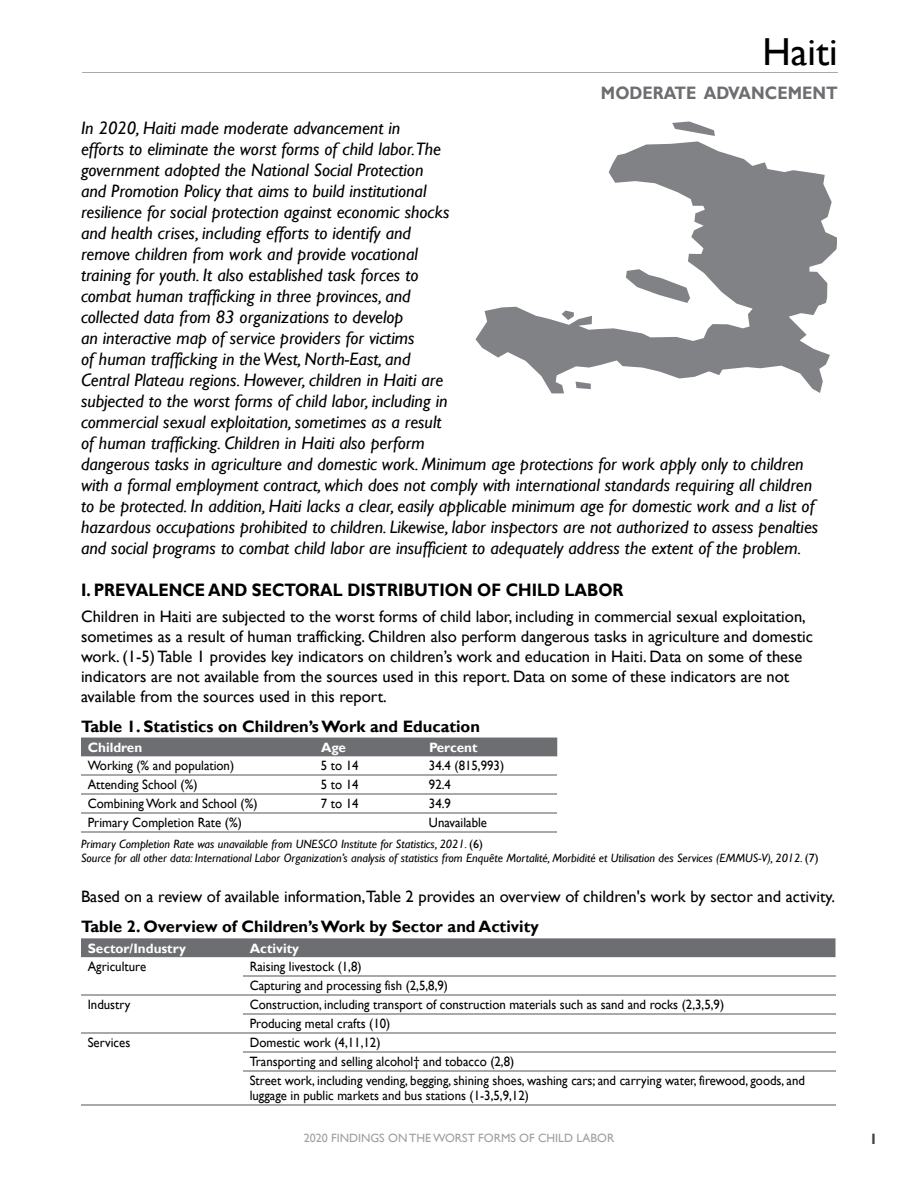
<style>
.page{position:relative;width:918px;height:1188px;background:#fff}
.page>*{position:absolute;margin:0;border:0;box-sizing:border-box;transform-origin:0 0}
.t1{font:39px "Gill Sans";color:#000}
.t2{font:italic 18px/21px "Gill Sans";color:#000}
.t3{font:700 18px "Gill Sans";color:#000;scale:.9 1}
.t4{font:700 18px "Gill Sans";color:#6d6e71;scale:.9 1}
.t5{font:16.5px/19.8px "Gill Sans";color:#000}
.t6{font:700 16.5px "Gill Sans";color:#000}
.t7{font:700 15px "Gill Sans";color:#414042}
.t8{font:13.5px/19px "Gill Sans";color:#000;scale:.95 1}
.t9{font:700 13.5px "Gill Sans";color:#fff}
.t10{font:italic 12px/14.4px "Gill Sans";color:#000}
.t11{font:12px "Gill Sans";color:#a09fa0}
.s1{font-style:normal}
</style>
<div class="page">
<hr style="left:82px;top:72px;width:756px;height:1px;background:#a7a9ac">
<svg style="left:475px;top:141px;width:362px;height:252px"></svg>
<svg style="left:576px;top:382px;width:15px;height:7px"></svg>
<svg style="left:562px;top:311px;width:12px;height:9px"></svg>
<svg style="left:626px;top:269px;width:64px;height:34px"></svg>
<svg style="left:672px;top:121px;width:43px;height:15px"></svg>
<div style="left:81px;top:738px;width:476px;height:19px;background:#6d6e71"></div>
<hr style="left:81px;top:774px;width:233px;height:2px;background:#a7a9ac">
<hr style="left:314px;top:774px;width:108px;height:2px;background:#a7a9ac">
<hr style="left:422px;top:774px;width:135px;height:2px;background:#a7a9ac">
<hr style="left:81px;top:793px;width:233px;height:2px;background:#a7a9ac">
<hr style="left:314px;top:793px;width:108px;height:2px;background:#a7a9ac">
<hr style="left:422px;top:793px;width:135px;height:2px;background:#a7a9ac">
<hr style="left:81px;top:812px;width:233px;height:2px;background:#a7a9ac">
<hr style="left:314px;top:812px;width:108px;height:2px;background:#a7a9ac">
<hr style="left:422px;top:812px;width:135px;height:2px;background:#a7a9ac">
<hr style="left:81px;top:831px;width:233px;height:2px;background:#a7a9ac">
<hr style="left:314px;top:831px;width:108px;height:2px;background:#a7a9ac">
<hr style="left:422px;top:831px;width:135px;height:2px;background:#a7a9ac">
<div style="left:81px;top:938px;width:755px;height:20px;background:#6d6e71"></div>
<svg style="left:243px;top:957px;width:593px;height:20px"></svg>
<hr style="left:243px;top:975px;width:593px;height:1px;background:#a7a9ac">
<hr style="left:243px;top:994px;width:593px;height:2px;background:#a7a9ac">
<hr style="left:243px;top:1013px;width:593px;height:2px;background:#a7a9ac">
<hr style="left:243px;top:1032px;width:593px;height:2px;background:#a7a9ac">
<hr style="left:243px;top:1051px;width:593px;height:2px;background:#a7a9ac">
<hr style="left:243px;top:1070px;width:593px;height:2px;background:#a7a9ac">
<hr style="left:243px;top:1104px;width:593px;height:2px;background:#a7a9ac">
<hr style="left:81px;top:994px;width:162px;height:2px;background:#a7a9ac">
<hr style="left:81px;top:1032px;width:162px;height:2px;background:#a7a9ac">
<hr style="left:81px;top:1104px;width:162px;height:2px;background:#a7a9ac">
<h1 class="t1" style="left:762px;top:29px;width:77px">Haiti</h1>
<p class="t4" style="left:601px;top:82px;width:264px">MODERATE ADVANCEMENT</p>
<p class="t2" style="left:81px;top:118px;width:739px">In 2020, Haiti made moderate advancement in<br>efforts to eliminate the worst forms of child labor.The<br>government adopted the National Social Protection<br>and Promotion Policy that aims to build institutional<br>resilience for social protection against economic shocks<br>and health crises, including efforts to identify and<br>remove children from work and provide vocational<br>training for youth. It also established task forces to<br>combat human trafficking in three provinces, and<br>collected data from 83 organizations to develop<br>an interactive map of service providers for victims<br>of human trafficking in the West, North-East, and<br>Central Plateau regions. However, children in Haiti are<br>subjected to the worst forms of child labor, including in<br>commercial sexual exploitation, sometimes as a result<br>of human trafficking. Children in Haiti also perform<br>dangerous tasks in agriculture and domestic work. Minimum age protections for work apply only to children with a formal employment contract, which does not comply with international standards requiring all children to be protected. In addition, Haiti lacks a clear, easily applicable minimum age for domestic work and a list of hazardous occupations prohibited to children. Likewise, labor inspectors are not authorized to assess penalties and social programs to combat child labor are insufficient to adequately address the extent of the problem.</p>
<p class="t3" style="left:81px;top:579px;width:604px">I. PREVALENCE AND SECTORAL DISTRIBUTION OF CHILD LABOR</p>
<p class="t5" style="left:81px;top:607px;width:734px">Children in Haiti are subjected to the worst forms of child labor, including in commercial sexual exploitation, sometimes as a result of human trafficking. Children also perform dangerous tasks in agriculture and domestic work. (1-5) Table 1 provides key indicators on children’s work and education in Haiti. Data on some of these indicators are not available from the sources used in this report. Data on some of these indicators are not available from the sources used in this report.</p>
<p class="t6" style="left:81px;top:716px;width:401px">Table 1. Statistics on Children’s Work and Education</p>
<p class="t9" style="left:88px;top:739px;width:56px">Children</p>
<p class="t9" style="left:321px;top:739px;width:27px">Age</p>
<p class="t9" style="left:429px;top:739px;width:50px">Percent</p>
<p class="t8" style="left:88px;top:756px;width:156px">Working (% and population)</p>
<p class="t8" style="left:321px;top:756px;width:41px">5 to 14</p>
<p class="t8" style="left:429px;top:756px;width:81px">34.4 (815,993)</p>
<p class="t8" style="left:88px;top:775px;width:117px">Attending School (%)</p>
<p class="t8" style="left:321px;top:775px;width:41px">5 to 14</p>
<p class="t8" style="left:429px;top:775px;width:25px">92.4</p>
<p class="t8" style="left:88px;top:794px;width:180px">Combining Work and School (%)</p>
<p class="t8" style="left:321px;top:794px;width:41px">7 to 14</p>
<p class="t8" style="left:429px;top:794px;width:25px">34.9</p>
<p class="t8" style="left:88px;top:813px;width:164px">Primary Completion Rate (%)</p>
<p class="t8" style="left:429px;top:813px;width:63px">Unavailable</p>
<p class="t10" style="left:81px;top:837px;width:739px">Primary Completion Rate was unavailable from UNESCO Institute for Statistics, 2021. <span class="s1">(6)<br></span>Source for all other data: International Labor Organization’s analysis of statistics from Enquête Mortalité, Morbidité et Utilisation des Services (EMMUS-V), 2012. <span class="s1">(7)</span></p>
<p class="t5" style="left:81px;top:887px;width:756px">Based on a review of available information,Table 2 provides an overview of children's work by sector and activity.</p>
<p class="t6" style="left:81px;top:917px;width:459px">Table 2. Overview of Children’s Work by Sector and Activity</p>
<p class="t9" style="left:88px;top:940px;width:100px">Sector/Industry</p>
<p class="t9" style="left:250px;top:940px;width:51px">Activity</p>
<p class="t8" style="left:88px;top:957px;width:63px">Agriculture</p>
<p class="t8" style="left:250px;top:957px;width:210px">Raising livestock (1,8)<br>Capturing and processing fish (2,5,8,9)</p>
<p class="t8" style="left:88px;top:995px;width:47px">Industry</p>
<p class="t8" style="left:250px;top:995px;width:501px">Construction, including transport of construction materials such as sand and rocks (2,3,5,9)<br>Producing metal crafts (10)</p>
<p class="t8" style="left:88px;top:1033px;width:46px">Services</p>
<p class="t8" style="left:250px;top:1033px;width:586px">Domestic work (4,11,12)<br>Transporting and selling alcohol† and tobacco (2,8)<br>Street work, including vending, begging, shining shoes, washing cars; and carrying water, firewood, goods, and</p>
<p class="t8" style="left:250px;top:1086px;width:295px">luggage in public markets and bus stations (1-3,5,9,12)</p>
<p class="t11" style="left:304px;top:1131px;width:312px">2020 FINDINGS ON THE WORST FORMS OF CHILD LABOR</p>
<p class="t7" style="left:870px;top:1130px;width:10px">1</p>
</div>
